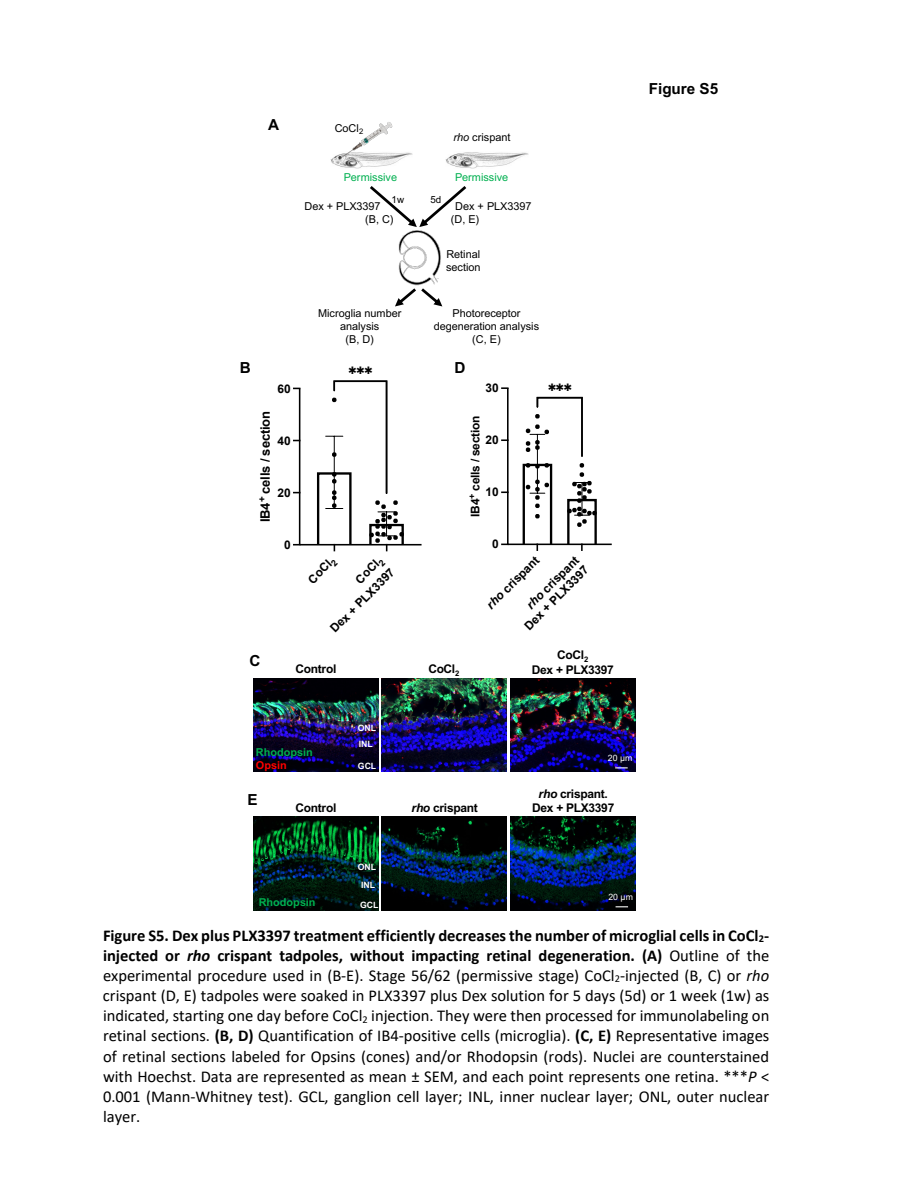
<style>
.page{position:relative;width:918px;height:1188px;background:#fff}
.page>*{position:absolute;margin:0;border:0;box-sizing:border-box;transform-origin:0 0}
.t1{font:16.5px/20.1px "Calibri";color:#000;text-align:justify}
.t2{font:700 15.3px "Arial";color:#000}
.t3{font:700 13.05px "Arial";letter-spacing:-.015em;color:#000}
.t4{font:700 12px/14.1px "Arial";letter-spacing:-.02em;color:#000;text-align:center}
.t5{font:700 11.85px/13.4px "Arial";letter-spacing:-.02em;color:#000;text-align:right}
.t6{font:10.95px/13px "Arial";letter-spacing:-.005em;color:#000;text-align:center}
.t7{font:10.95px "Arial";color:#00b050}
.t8{font:700 10.95px "Arial";color:#00b050}
.t9{font:700 10.95px "Arial";letter-spacing:-.005em;color:#f00}
.t10{font:10.8px "Zapf Dingbats ITC";color:#000}
.t11{font:9.75px "Arial";color:#000}
.t12{font:700 8.7px/15.5px "Arial";color:#fff}
.t13{font:8.7px "Arial";letter-spacing:.005em;color:#fff}
.s1{font-style:italic}
.s2{font-weight:700}
.s3{font-weight:700;font-style:italic}
</style>
<div class="page">
<img style="left:510px;top:817px;width:125px;height:93px">
<img style="left:382px;top:817px;width:125px;height:93px">
<img style="left:253px;top:817px;width:125px;height:93px">
<img style="left:510px;top:678px;width:125px;height:94px">
<img style="left:382px;top:678px;width:125px;height:94px">
<img style="left:253px;top:678px;width:125px;height:94px">
<img style="left:398px;top:230px;width:43px;height:56px">
<img style="left:331px;top:152px;width:82px;height:17px">
<img style="left:338px;top:122px;width:55px;height:46px">
<img style="left:446px;top:152px;width:82px;height:17px">
<svg style="left:370px;top:186px;width:96px;height:41px"></svg>
<svg style="left:395px;top:288px;width:47px;height:18px"></svg>
<svg style="left:615px;top:767px;width:13px;height:1px"></svg>
<svg style="left:616px;top:906px;width:12px;height:1px"></svg>
<div style="left:523px;top:464px;width:29px;height:81px;border:2px solid #000"></div>
<div style="left:567px;top:499px;width:30px;height:46px;border:2px solid #000"></div>
<hr style="left:508px;top:544px;width:104px;height:1px;background:#000">
<hr style="left:507px;top:388px;width:2px;height:156px;background:#000">
<svg style="left:526px;top:396px;width:71px;height:131px"></svg>
<div style="left:317px;top:472px;width:35px;height:73px;border:2px solid #000"></div>
<hr style="left:300px;top:544px;width:122px;height:1px;background:#000">
<hr style="left:299px;top:388px;width:1px;height:157px;background:#000">
<svg style="left:326px;top:380px;width:78px;height:171px"></svg>
<p class="t2" style="left:268px;top:117px;width:13px">A</p>
<p class="t6" style="left:335px;top:122px;width:30px">CoCl<sub>2</sub></p>
<p class="t6" style="left:454px;top:131px;width:58px"><span class="s1">rho</span> crispant</p>
<p class="t7" style="left:344px;top:171px;width:55px">Permissive</p>
<p class="t7" style="left:455px;top:171px;width:55px">Permissive</p>
<p class="t6" style="left:455px;top:199px;width:78px">Dex + PLX3397</p>
<p class="t11" style="left:392px;top:194px;width:14px">1w</p>
<p class="t11" style="left:430px;top:194px;width:12px">5d</p>
<p class="t6" style="left:304px;top:199px;width:78px">Dex + PLX3397</p>
<p class="t6" style="left:365px;top:212px;width:30px">(B, C)</p>
<p class="t6" style="left:451px;top:212px;width:30px">(D, E)</p>
<p class="t6" style="left:446px;top:248px;width:36px;text-align:left">Retinal section</p>
<p class="t2" style="left:240px;top:359px;width:13px">B</p>
<p class="t4" style="left:277px;top:381px;width:15px">60</p>
<p class="t3" style="left:258px;top:522px;width:112px;rotate:-90deg">IB4<sup>+</sup> cells / section</p>
<p class="t4" style="left:277px;top:433px;width:15px">40</p>
<p class="t4" style="left:277px;top:486px;width:15px">20</p>
<p class="t4" style="left:284px;top:538px;width:8px">0</p>
<p class="t6" style="left:318px;top:307px;width:85px">Microglia number analysis<br>(B, D)</p>
<p class="t10" style="left:349px;top:366px;width:25px">✱✱✱</p>
<p class="t4" style="left:305px;top:577px;width:34px;rotate:-45deg">CoCl<sub>2</sub></p>
<p class="t4" style="left:315px;top:613px;width:87px;line-height:16.6px;text-align:right;rotate:-45deg">CoCl<sub>2<br></sub>Dex + PLX3397</p>
<p class="t6" style="left:434px;top:307px;width:107px">Photoreceptor degeneration analysis (C, E)</p>
<p class="t2" style="left:454px;top:359px;width:13px">D</p>
<p class="t4" style="left:486px;top:381px;width:15px">30</p>
<p class="t5" style="left:469px;top:517px;width:103px;rotate:-90deg">IB4<sup>+</sup> cells / section</p>
<p class="t4" style="left:486px;top:433px;width:15px">20</p>
<p class="t4" style="left:486px;top:485px;width:15px">10</p>
<p class="t4" style="left:492px;top:537px;width:8px">0</p>
<p class="t10" style="left:548px;top:382px;width:25px">✱✱✱</p>
<p class="t5" style="left:484px;top:602px;width:70px;rotate:-45deg"><span class="s1">rho</span> crispant</p>
<p class="t5" style="left:512px;top:614px;width:87px;rotate:-45deg"><span class="s1">rho</span> crispant<br>Dex + PLX3397</p>
<p class="t2" style="left:250px;top:652px;width:13px">C</p>
<p class="t4" style="left:296px;top:662px;width:42px">Control</p>
<p class="t4" style="left:428px;top:662px;width:32px">CoCl<sub>2</sub></p>
<p class="t4" style="left:532px;top:648px;width:84px">CoCl<sub>2<br></sub>Dex + PLX3397</p>
<p class="t2" style="left:649px;top:80px;width:71px">Figure S5</p>
<p class="t8" style="left:256px;top:746px;width:58px">Rhodopsin</p>
<p class="t9" style="left:256px;top:759px;width:32px">Opsin</p>
<p class="t12" style="left:358px;top:720px;width:20px">ONL<br>INL</p>
<p class="t12" style="left:358px;top:758px;width:20px">GCL</p>
<p class="t13" style="left:608px;top:753px;width:26px">20 µm</p>
<p class="t2" style="left:248px;top:791px;width:12px">E</p>
<p class="t4" style="left:539px;top:787px;width:71px"><span class="s1">rho</span> crispant.</p>
<p class="t4" style="left:296px;top:800px;width:42px">Control</p>
<p class="t4" style="left:532px;top:801px;width:84px">Dex + PLX3397</p>
<p class="t4" style="left:412px;top:800px;width:68px"><span class="s1">rho</span> crispant</p>
<p class="t8" style="left:259px;top:897px;width:58px">Rhodopsin</p>
<p class="t12" style="left:358px;top:858px;width:20px;line-height:17.9px;text-align:center">ONL<br>INL</p>
<p class="t12" style="left:360px;top:897px;width:20px">GCL</p>
<p class="t13" style="left:608px;top:892px;width:26px">20 µm</p>
<p class="t1" style="left:103px;top:925px;width:668px"><span class="s2">Figure S5. Dex plus PLX3397 treatment efficiently decreases the number of microglial cells in CoCl</span><sub>2</sub><span class="s2">- injected or</span> <span class="s3">rho</span> <span class="s2">crispant tadpoles, without impacting retinal degeneration. (A)</span> Outline of the experimental procedure used in (B-E). Stage 56/62 (permissive stage) CoCl<sub>2</sub>-injected (B, C) or <span class="s1">rho </span>crispant (D, E) tadpoles were soaked in PLX3397 plus Dex solution for 5 days (5d) or 1 week (1w) as indicated, starting one day before CoCl<sub>2</sub> injection. They were then processed for immunolabeling on retinal sections. <span class="s2">(B, D)</span> Quantification of IB4-positive cells (microglia). <span class="s2">(C, E)</span> Representative images of retinal sections labeled for Opsins (cones) and/or Rhodopsin (rods). Nuclei are counterstained with Hoechst. Data are represented as mean ± SEM, and each point represents one retina. ***<span class="s1">P</span> &lt; 0.001 (Mann-Whitney test). GCL, ganglion cell layer; INL, inner nuclear layer; ONL, outer nuclear layer.</p>
</div>
